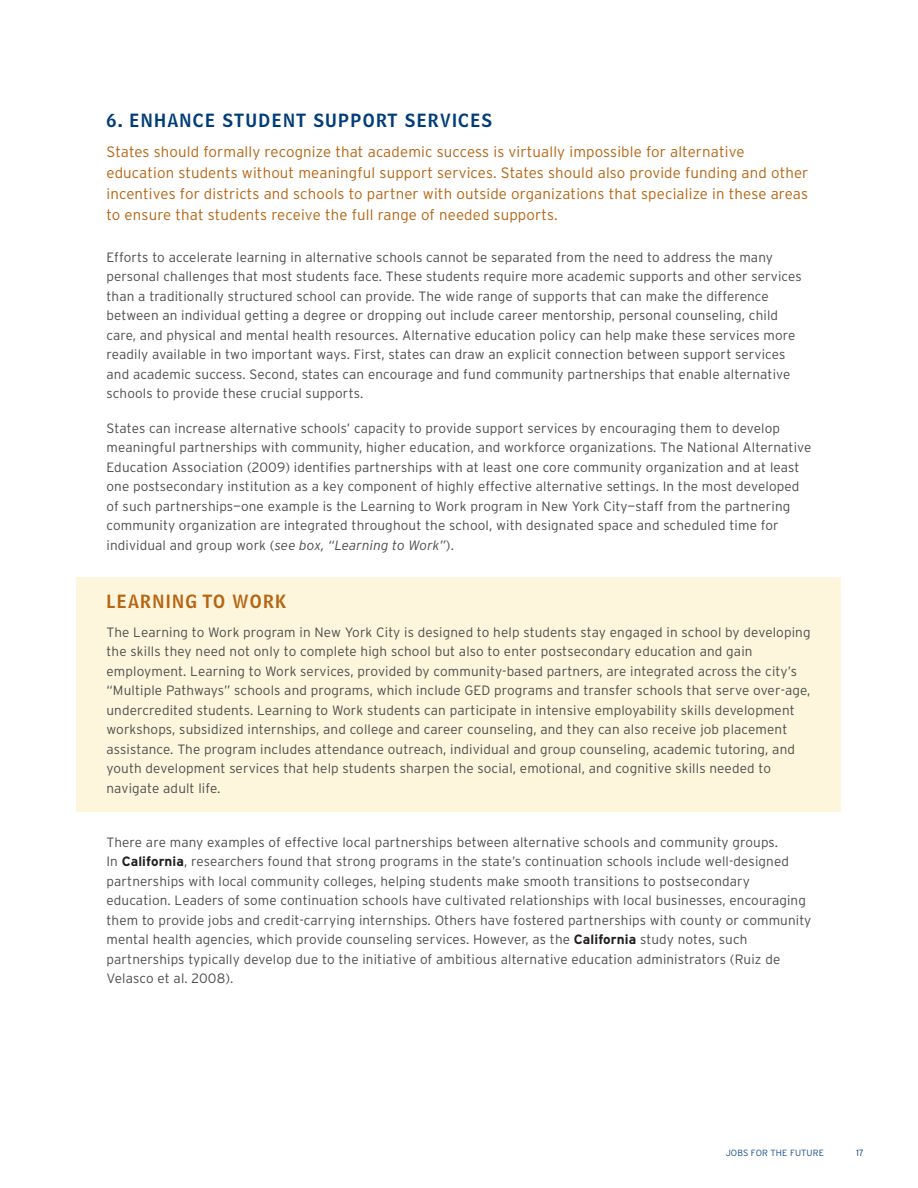
<style>
.page{position:relative;width:918px;height:1188px;background:#fff}
.page>*{position:absolute;margin:0;border:0;box-sizing:border-box;transform-origin:0 0}
.subhead_blue{font:18px "Bell Centennial Name And Number";letter-spacing:.07em;color:#003d78}
.subhead_yellow{font:18px "Bell Centennial Name And Number";letter-spacing:.07em;color:#b66512}
.Body_intro_copy{font:300 15px/21px "Interstate";letter-spacing:.01em;color:#b66512}
.Body_blk9_13{font:300 13.5px/19.5px "Interstate";letter-spacing:.01em;color:#4b4c4d}
.t1{font:300 9px "Interstate";letter-spacing:.01em;color:#164e87}
.t2{font:300 9px "Interstate";color:#003d78}
.s1{font-style:italic}
.s2{font-weight:700;color:#231f20}
</style>
<div class="page">
<div style="left:76px;top:578px;width:766px;height:234px;background:#fef6dc"></div>
<p class="subhead_blue" style="left:106px;top:109px;width:387px">6. ENHANCE STUDENT SUPPORT SERVICES</p>
<p class="Body_intro_copy" style="left:106px;top:141px;width:703px">States should formally recognize that academic success is virtually impossible for alternative education students without meaningful support services. States should also provide funding and other incentives for districts and schools to partner with outside organizations that specialize in these areas to ensure that students receive the full range of needed supports.</p>
<p class="Body_blk9_13" style="left:106px;top:247px;width:697px">Efforts to accelerate learning in alternative schools cannot be separated from the need to address the many personal challenges that most students face. These students require more academic supports and other services than a traditionally structured school can provide. The wide range of supports that can make the difference between an individual getting a degree or dropping out include career mentorship, personal counseling, child care, and physical and mental health resources. Alternative education policy can help make these services more readily available in two important ways. First, states can draw an explicit connection between support services and academic success. Second, states can encourage and fund community partnerships that enable alternative schools to provide these crucial supports.</p>
<p class="Body_blk9_13" style="left:106px;top:418px;width:707px">States can increase alternative schools’ capacity to provide support services by encouraging them to develop meaningful partnerships with community, higher education, and workforce organizations. The National Alternative Education Association (2009) identifies partnerships with at least one core community organization and at least one postsecondary institution as a key component of highly effective alternative settings. In the most developed of such partnerships—one example is the Learning to Work program in New York City—staff from the partnering community organization are integrated throughout the school, with designated space and scheduled time for individual and group work (<span class="s1">see box, “Learning to Work”</span>).</p>
<p class="subhead_yellow" style="left:106px;top:590px;width:181px">LEARNING TO WORK</p>
<p class="Body_blk9_13" style="left:106px;top:622px;width:706px">The Learning to Work program in New York City is designed to help students stay engaged in school by developing the skills they need not only to complete high school but also to enter postsecondary education and gain employment. Learning to Work services, provided by community-based partners, are integrated across the city’s “Multiple Pathways” schools and programs, which include GED programs and transfer schools that serve over-age, undercredited students. Learning to Work students can participate in intensive employability skills development workshops, subsidized internships, and college and career counseling, and they can also receive job placement assistance. The program includes attendance outreach, individual and group counseling, academic tutoring, and youth development services that help students sharpen the social, emotional, and cognitive skills needed to navigate adult life.</p>
<p class="Body_blk9_13" style="left:106px;top:832px;width:706px">There are many examples of effective local partnerships between alternative schools and community groups.<br>In <span class="s2">California</span>, researchers found that strong programs in the state’s continuation schools include well-designed partnerships with local community colleges, helping students make smooth transitions to postsecondary education. Leaders of some continuation schools have cultivated relationships with local businesses, encouraging them to provide jobs and credit-carrying internships. Others have fostered partnerships with county or community mental health agencies, which provide counseling services. However, as the <span class="s2">California</span> study notes, such partnerships typically develop due to the initiative of ambitious alternative education administrators (Ruiz de Velasco et al. 2008).</p>
<p class="t1" style="left:726px;top:1148px;width:100px">JOBS FOR THE FUTURE</p>
<p class="t2" style="left:856px;top:1148px;width:9px">17</p>
</div>
